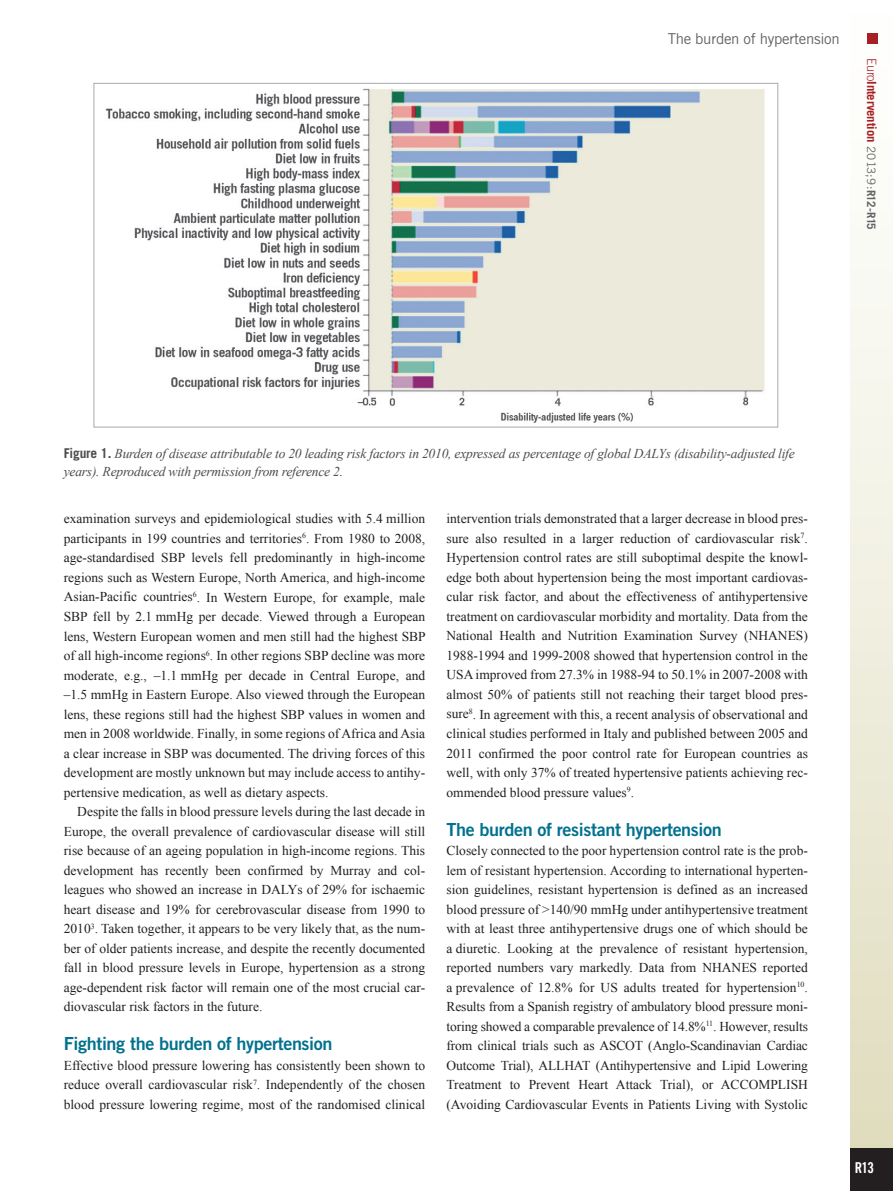
<style>
.page{position:relative;width:893px;height:1191px;background:#fff}
.page>*{position:absolute;margin:0;border:0;box-sizing:border-box;transform-origin:0 0}
.intertitre1edito{font:18px "Trade Gothic LT Std Bd 2";letter-spacing:-.02em;color:#00718e}
.t1{font:15px "Trade Gothic LT Std";letter-spacing:-.02em;color:#636366}
.t2{font:15px "Trade Gothic LT Std Bd Cn 20";color:#fff}
.text_1er_paragraph{font:13.5px/19.5px "Times New Roman";color:#231f20;text-align:justify}
.text_paragraph{font:13.5px/19.5px "Times New Roman";color:#231f20;text-align:justify}
.figure_legende{font:italic 13.5px/18px "Times New Roman";letter-spacing:-.015em;color:#4b4c4d}
.t3{font:700 12.75px "Trade Gothic LT Std";letter-spacing:-.01em;color:#a72023}
.s1{font-weight:300}
.s2{font-weight:400;font-size:11.7px;color:#636366}
.s3{font-size:11.7px;color:#636366}
.s4{font-family:"Trade Gothic LT Std";font-weight:700;font-style:normal}
</style>
<div class="page">
<div style="left:850px;top:0;width:43px;height:1191px;background:linear-gradient(to bottom,#fff,#dfdcbd)"></div>
<div style="left:850px;top:1148px;width:43px;height:43px;background:#231f20"></div>
<div style="left:867px;top:34px;width:11px;height:10px;background:#a72023"></div>
<img style="left:105px;top:88px;width:660px;height:335px">
<p class="t1" style="left:668px;top:30px;width:174px">The burden of hypertension</p>
<p class="t3" style="left:879px;top:58px;width:173px;rotate:90deg"><span class="s1">Euro</span>Intervention <span class="s2">2013;9:</span><span class="s3">R12-R15</span></p>
<p class="figure_legende" style="left:64px;top:444px;width:732px"><span class="s4">Figure 1.</span> Burden of disease attributable to 20 leading risk factors in 2010, expressed as percentage of global DALYs (disability-adjusted life years). Reproduced with permission from reference 2.</p>
<p class="text_1er_paragraph" style="left:64px;top:509px;width:363px">examination surveys and epidemiological studies with 5.4 million participants in 199 countries and territories<sup>6</sup>. From 1980 to 2008, age-standardised SBP levels fell predominantly in high-income regions such as Western Europe, North America, and high-income Asian-Pacific countries<sup>6</sup>. In Western Europe, for example, male SBP fell by 2.1 mmHg per decade. Viewed through a European lens, Western European women and men still had the highest SBP of all high-income regions<sup>6</sup>. In other regions SBP decline was more moderate, e.g., –1.1 mmHg per decade in Central Europe, and –1.5 mmHg in Eastern Europe. Also viewed through the European lens, these regions still had the highest SBP values in women and men in 2008 worldwide. Finally, in some regions of Africa and Asia a clear increase in SBP was documented. The driving forces of this development are mostly unknown but may include access to antihy&shy;pertensive medication, as well as dietary aspects.</p>
<p class="text_paragraph" style="left:64px;top:801px;width:363px;text-indent:14px">Despite the falls in blood pressure levels during the last decade in Europe, the overall prevalence of cardiovascular disease will still rise because of an ageing population in high-income regions. This development has recently been confirmed by Murray and col&shy;leagues who showed an increase in DALYs of 29% for ischaemic heart disease and 19% for cerebrovascular disease from 1990 to 2010<sup>3</sup>. Taken together, it appears to be very likely that, as the num&shy;ber of older patients increase, and despite the recently documented fall in blood pressure levels in Europe, hypertension as a strong age-dependent risk factor will remain one of the most crucial car&shy;diovascular risk factors in the future.</p>
<p class="intertitre1edito" style="left:64px;top:1032px;width:270px">Fighting the burden of hypertension</p>
<p class="text_1er_paragraph" style="left:64px;top:1055px;width:363px">Effective blood pressure lowering has consistently been shown to reduce overall cardiovascular risk<sup>7</sup>. Independently of the chosen blood pressure lowering regime, most of the randomised clinical</p>
<p class="text_1er_paragraph" style="left:446px;top:509px;width:363px">intervention trials demonstrated that a larger decrease in blood pres&shy;sure also resulted in a larger reduction of cardiovascular risk<sup>7</sup>.<br>Hypertension control rates are still suboptimal despite the knowl&shy;edge both about hypertension being the most important cardiovas&shy;cular risk factor, and about the effectiveness of antihypertensive treatment on cardiovascular morbidity and mortality. Data from the National Health and Nutrition Examination Survey (NHANES)<br>1988-1994 and 1999-2008 showed that hypertension control in the USA improved from 27.3% in 1988-94 to 50.1% in 2007-2008 with almost 50% of patients still not reaching their target blood pres&shy;sure<sup>8</sup>. In agreement with this, a recent analysis of observational and clinical studies performed in Italy and published between 2005 and 2011 confirmed the poor control rate for European countries as well, with only 37% of treated hypertensive patients achieving rec&shy;ommended blood pressure values<sup>9</sup>.</p>
<p class="intertitre1edito" style="left:446px;top:818px;width:277px">The burden of resistant hypertension</p>
<p class="text_1er_paragraph" style="left:446px;top:840px;width:363px">Closely connected to the poor hypertension control rate is the prob&shy;lem of resistant hypertension. According to international hyperten&shy;sion guidelines, resistant hypertension is defined as an increased blood pressure of &gt;140/90 mmHg under antihypertensive treatment with at least three antihypertensive drugs one of which should be a diuretic. Looking at the prevalence of resistant hypertension, reported numbers vary markedly. Data from NHANES reported a prevalence of 12.8% for US adults treated for hypertension<sup>10</sup>.<br>Results from a Spanish registry of ambulatory blood pressure moni&shy;toring showed a comparable prevalence of 14.8%<sup>11</sup>. However, results from clinical trials such as ASCOT (Anglo-Scandinavian Cardiac Outcome Trial), ALLHAT (Antihypertensive and Lipid Lowering Treatment to Prevent Heart Attack Trial), or ACCOMPLISH (Avoiding Cardiovascular Events in Patients Living with Systolic</p>
<p class="t2" style="left:855px;top:1158px;width:21px">R13</p>
</div>
